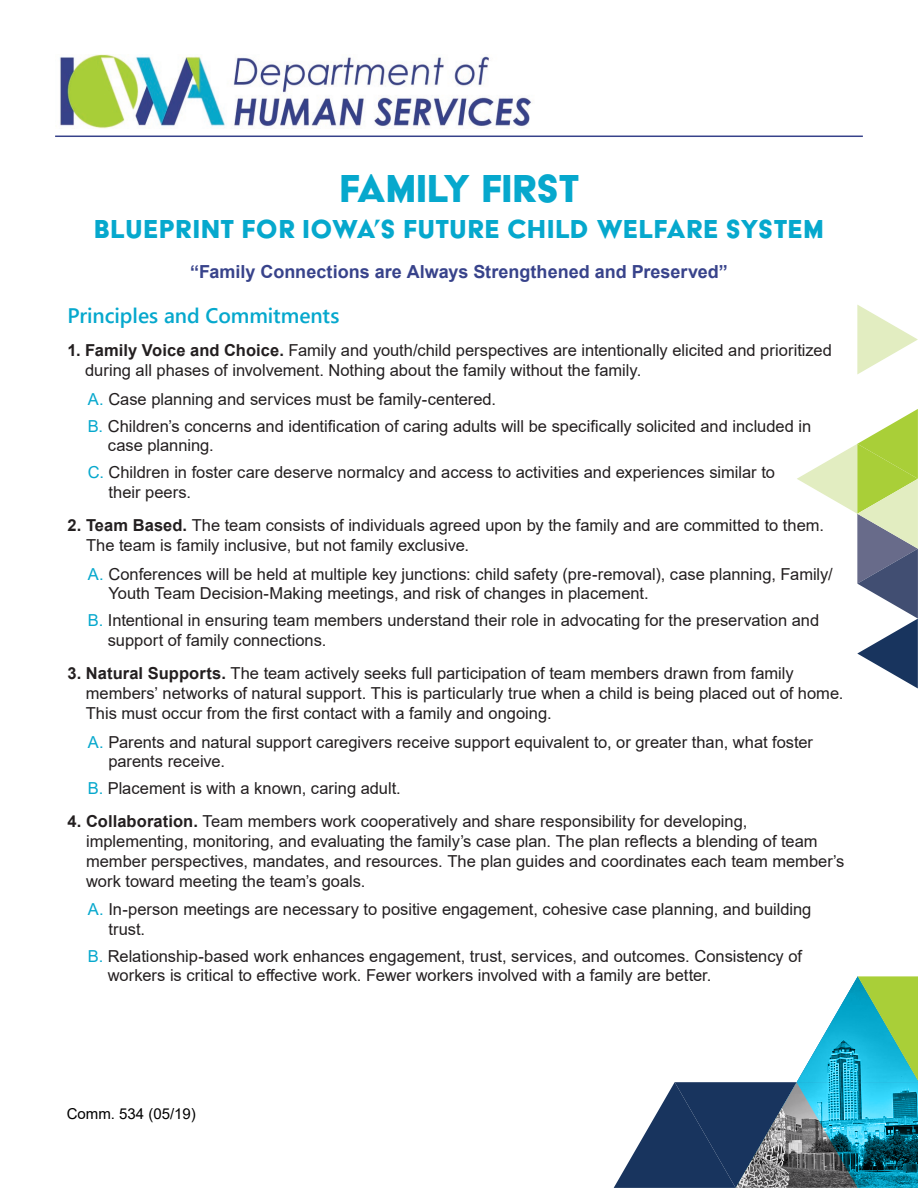
<style>
.page{position:relative;width:918px;height:1188px;background:#fff}
.page>*{position:absolute;margin:0;border:0;box-sizing:border-box;transform-origin:0 0}
.t1{font:45px "Acier BAT Text Solid";color:#06a8cd}
.t2{font:30px "Acier BAT Text Solid";letter-spacing:.02em;color:#06a8cd}
.t3{font:600 21px "Segoe UI";letter-spacing:-.005em;color:#06a8cd}
.t4{font:700 18px "Arial";color:#38438b}
.t5{font:16.5px/19.8px "Arial";color:#231f20}
.t6{font:15px "Arial";color:#000}
.s1{font-weight:700}
.s2{color:#06a8cd}
</style>
<div class="page">
<img style="left:59px;top:54px;width:473px;height:74px">
<hr style="left:55px;top:136px;width:808px;height:1px;background:#37428a">
<svg style="left:614px;top:976px;width:304px;height:212px"></svg>
<svg style="left:857px;top:305px;width:61px;height:69px"></svg>
<svg style="left:797px;top:409px;width:121px;height:280px"></svg>
<h1 class="t1" style="left:339px;top:165px;width:242px">FAMILY FIRST</h1>
<h2 class="t2" style="left:94px;top:213px;width:731px">BLUEPRINT FOR IOWA’S FUTURE CHILD WELFARE SYSTEM</h2>
<p class="t4" style="left:190px;top:259px;width:539px">“Family Connections are Always Strengthened and Preserved”</p>
<p class="t3" style="left:68px;top:296px;width:273px">Principles and Commitments</p>
<p class="t5" style="left:85px;top:341px;width:748px;text-indent:-18px"><span class="s1">1. Family Voice and Choice.</span> Family and youth/child perspectives are intentionally elicited and prioritized during all phases of involvement. Nothing about the family without the family.</p>
<p class="t5" style="left:88px;top:386px;width:725px;line-height:26.5px"><span class="s2">A.</span> Case planning and services must be family-centered.<br><span class="s2">B.</span> Children’s concerns and identification of caring adults will be specifically solicited and included in</p>
<p class="t5" style="left:88px;top:432px;width:689px;line-height:26.5px;text-indent:20px">case planning.<br><span class="s2">C.</span> Children in foster care deserve normalcy and access to activities and experiences similar to</p>
<p class="t5" style="left:109px;top:482px;width:84px">their peers.</p>
<p class="t5" style="left:86px;top:515px;width:739px;text-indent:-19px"><span class="s1">2. Team Based.</span> The team consists of individuals agreed upon by the family and are committed to them.<br>The team is family inclusive, but not family exclusive.</p>
<p class="t5" style="left:108px;top:564px;width:726px;text-indent:-21px"><span class="s2">A.</span> Conferences will be held at multiple key junctions: child safety (pre-removal), case planning, Family/<br>Youth Team Decision-Making meetings, and risk of changes in placement.</p>
<p class="t5" style="left:108px;top:610px;width:713px;text-indent:-20px"><span class="s2">B.</span> Intentional in ensuring team members understand their role in advocating for the preservation and support of family connections.</p>
<p class="t5" style="left:86px;top:663px;width:759px;text-indent:-18px"><span class="s1">3. Natural Supports.</span> The team actively seeks full participation of team members drawn from family members’ networks of natural support. This is particularly true when a child is being placed out of home.<br>This must occur from the first contact with a family and ongoing.</p>
<p class="t5" style="left:108px;top:732px;width:706px;text-indent:-21px"><span class="s2">A.</span> Parents and natural support caregivers receive support equivalent to, or greater than, what foster parents receive.</p>
<p class="t5" style="left:88px;top:778px;width:315px"><span class="s2">B.</span> Placement is with a known, caring adult.</p>
<p class="t5" style="left:86px;top:811px;width:760px;text-indent:-19px"><span class="s1">4. Collaboration.</span> Team members work cooperatively and share responsibility for developing, implementing, monitoring, and evaluating the family’s case plan. The plan reflects a blending of team member perspectives, mandates, and resources. The plan guides and coordinates each team member’s work toward meeting the team’s goals.</p>
<p class="t5" style="left:108px;top:900px;width:705px;text-indent:-21px"><span class="s2">A.</span> In-person meetings are necessary to positive engagement, cohesive case planning, and building trust.</p>
<p class="t5" style="left:108px;top:946px;width:696px;text-indent:-20px"><span class="s2">B.</span> Relationship-based work enhances engagement, trust, services, and outcomes. Consistency of workers is critical to effective work. Fewer workers involved with a family are better.</p>
<p class="t6" style="left:67px;top:1103px;width:131px">Comm. 534 (05/19)</p>
</div>
